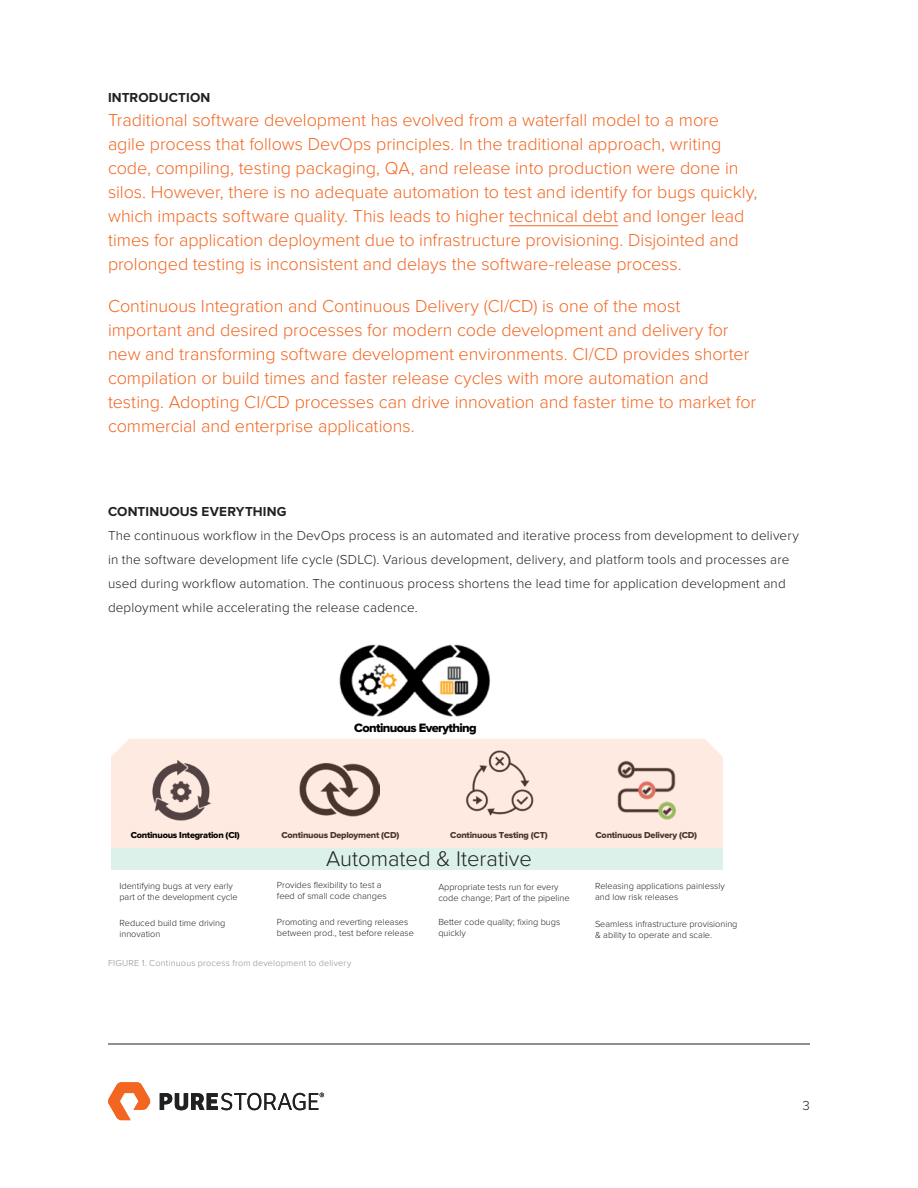
<style>
.page{position:relative;width:918px;height:1188px;background:#fff}
.page>*{position:absolute;margin:0;border:0;box-sizing:border-box;transform-origin:0 0}
.t1{font:300 22.05px "Proxima Nova";color:#222}
.t2{font:300 18px/24px "Proxima Nova";letter-spacing:-.005em;color:#f36621}
.t3{font:300 13.5px/24px "Proxima Nova";letter-spacing:.01em;color:#212121}
.t4{font:700 13.5px "Proxima Nova";letter-spacing:.015em;color:#212121}
.t5{font:12.6px "Proxima Nova Extrabld";letter-spacing:-.05em;color:#000}
.t6{font:300 9.15px/10.9px "Proxima Nova";color:#222}
.t7{font:9px "Proxima Nova Extrabld";letter-spacing:-.025em;color:#000}
.t8{font:300 9px "Proxima Nova";letter-spacing:.025em;color:#8b8d90}
</style>
<div class="page">
<svg style="left:108px;top:1082px;width:43px;height:38px"></svg>
<svg style="left:160px;top:1093px;width:164px;height:17px"></svg>
<hr style="left:108px;top:1044px;width:702px;height:1px;background:#212121">
<img style="left:339px;top:644px;width:152px;height:73px">
<svg style="left:111px;top:739px;width:612px;height:109px;background:#f2ddd5"></svg>
<div style="left:111px;top:849px;width:612px;height:21px;background:#ddf1eb"></div>
<hr style="left:509px;top:225px;width:109px;height:1px;background:#f36621">
<p class="t4" style="left:108px;top:91px;width:104px">INTRODUCTION</p>
<p class="t2" style="left:108px;top:108px;width:651px">Traditional software development has evolved from a waterfall model to a more agile process that follows DevOps principles. In the traditional approach, writing code, compiling, testing packaging, QA, and release into production were done in silos. However, there is no adequate automation to test and identify for bugs quickly, which impacts software quality. This leads to higher technical debt and longer lead times for application deployment due to infrastructure provisioning. Disjointed and prolonged testing is inconsistent and delays the software-release process.</p>
<p class="t2" style="left:108px;top:294px;width:650px">Continuous Integration and Continuous Delivery (CI/CD) is one of the most important and desired processes for modern code development and delivery for new and transforming software development environments. CI/CD provides shorter compilation or build times and faster release cycles with more automation and testing. Adopting CI/CD processes can drive innovation and faster time to market for commercial and enterprise applications.</p>
<p class="t4" style="left:108px;top:505px;width:180px">CONTINUOUS EVERYTHING</p>
<p class="t3" style="left:108px;top:524px;width:692px">The continuous workflow in the DevOps process is an automated and iterative process from development to delivery in the software development life cycle (SDLC). Various development, delivery, and platform tools and processes are used during workflow automation. The continuous process shortens the lead time for application development and deployment while accelerating the release cadence.</p>
<p class="t5" style="left:354px;top:721px;width:124px">Continuous Everything</p>
<p class="t7" style="left:131px;top:829px;width:111px">Continuous Integration (CI)</p>
<p class="t7" style="left:281px;top:829px;width:120px">Continuous Deployment (CD)</p>
<p class="t7" style="left:450px;top:829px;width:99px">Continuous Testing (CT)</p>
<p class="t7" style="left:596px;top:829px;width:103px">Continuous Delivery (CD)</p>
<p class="t1" style="left:326px;top:846px;width:207px">Automated &amp; Iterative</p>
<p class="t6" style="left:119px;top:881px;width:120px">Identifying bugs at very early part of the development cycle</p>
<p class="t6" style="left:119px;top:917px;width:107px">Reduced build time driving innovation</p>
<p class="t6" style="left:277px;top:879px;width:111px">Provides flexibility to test a feed of small code changes</p>
<p class="t6" style="left:277px;top:917px;width:139px">Promoting and reverting releases between prod., test before release</p>
<p class="t6" style="left:438px;top:881px;width:133px">Appropriate tests run for every code change; Part of the pipeline</p>
<p class="t6" style="left:438px;top:917px;width:124px">Better code quality; fixing bugs quickly</p>
<p class="t6" style="left:595px;top:881px;width:131px">Releasing applications painlessly and low risk releases</p>
<p class="t6" style="left:595px;top:918px;width:144px">Seamless infrastructure provisioning &amp; ability to operate and scale.</p>
<p class="t8" style="left:108px;top:958px;width:245px">FIGURE 1. Continuous process from development to delivery</p>
<p class="t3" style="left:803px;top:1094px;width:9px">3</p>
</div>
